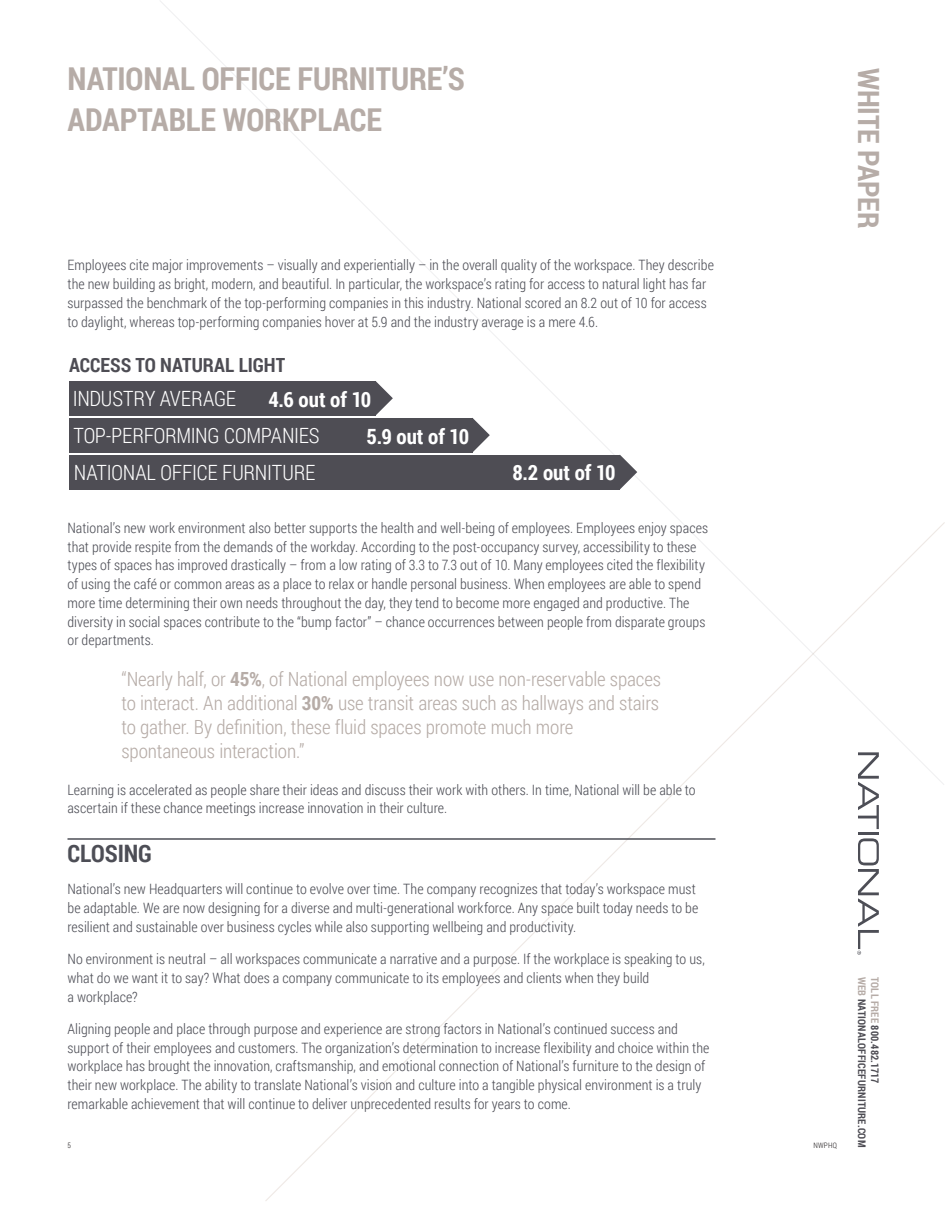
<style>
.page{position:relative;width:945px;height:1215px;background:#fff}
.page>*{position:absolute;margin:0;border:0;box-sizing:border-box;transform-origin:0 0}
.Title__second_page{font:700 31.5px "Roboto Condensed";letter-spacing:-.005em;color:#b6aca7}
.t1{font:700 29.25px "Roboto Condensed";letter-spacing:-.005em;color:#b6aca7}
.Heading{font:700 24px "Roboto Condensed";letter-spacing:-.005em;color:#4d4e56}
.Body{font:300 21px "Roboto Condensed";letter-spacing:-.01em;color:#fff}
.Body-2{font:700 21px "Roboto Condensed";color:#fff}
.Body-3{font:300 19.5px/24px "Roboto Condensed";letter-spacing:-.01em;color:#b6aca7}
.Title__second_page-2{font:700 19.5px "Roboto Condensed";color:#4e4d54}
.Body-4{font:300 14.25px/18.8px "Roboto Condensed";letter-spacing:.005em;color:#4d4e56}
.t2{font:700 10.5px/12.8px "Roboto Condensed";letter-spacing:.02em;color:#4e4d54}
._02_form_number{font:300 7.5px "Roboto Condensed";letter-spacing:.025em;color:#231f20}
.s1{font-weight:700}
.s2{color:#b6aca7}
</style>
<div class="page">
<svg style="left:858px;top:752px;width:21px;height:77px"></svg>
<hr style="left:858px;top:832px;width:21px;height:3px;background:#4d4e56">
<svg style="left:857px;top:838px;width:22px;height:117px"></svg>
<hr style="left:68px;top:838px;width:648px;height:2px;background:#4d4e56">
<div style="left:69px;top:455px;width:551px;height:34px;background:#4e4d54"></div>
<svg style="left:620px;top:455px;width:17px;height:34px"></svg>
<div style="left:69px;top:418px;width:404px;height:34px;background:#4e4d54"></div>
<svg style="left:455px;top:418px;width:35px;height:35px"></svg>
<div style="left:69px;top:381px;width:307px;height:35px;background:#4e4d54"></div>
<svg style="left:376px;top:381px;width:17px;height:34px"></svg>
<p class="Title__second_page" style="left:68px;top:57px;width:399px">NATIONAL OFFICE FURNITURE’S</p>
<p class="Title__second_page" style="left:68px;top:97px;width:316px">ADAPTABLE WORKPLACE</p>
<p class="Body-4" style="left:68px;top:255px;width:648px">Employees cite major improvements – visually and experientially – in the overall quality of the workspace. They describe the new building as bright, modern, and beautiful. In particular, the workspace’s rating for access to natural light has far surpassed the benchmark of the top-performing companies in this industry. National scored an 8.2 out of 10 for access to daylight, whereas top-performing companies hover at 5.9 and the industry average is a mere 4.6.</p>
<p class="Title__second_page-2" style="left:69px;top:351px;width:218px">ACCESS TO NATURAL LIGHT</p>
<p class="Body-2" style="left:268px;top:385px;width:104px">4.6 out of 10</p>
<p class="Body" style="left:73px;top:384px;width:165px">INDUSTRY AVERAGE</p>
<p class="Body" style="left:73px;top:421px;width:247px">TOP-PERFORMING COMPANIES</p>
<p class="Body" style="left:74px;top:458px;width:243px">NATIONAL OFFICE FURNITURE</p>
<p class="Body-2" style="left:367px;top:421px;width:104px">5.9 out of 10</p>
<p class="Body-2" style="left:512px;top:457px;width:105px">8.2 out of 10</p>
<p class="Body-4" style="left:68px;top:518px;width:642px">National’s new work environment also better supports the health and well-being of employees. Employees enjoy spaces that provide respite from the demands of the workday. According to the post-occupancy survey, accessibility to these types of spaces has improved drastically – from a low rating of 3.3 to 7.3 out of 10. Many employees cited the flexibility of using the café or common areas as a place to relax or handle personal business. When employees are able to spend more time determining their own needs throughout the day, they tend to become more engaged and productive. The diversity in social spaces contribute to the “bump factor” – chance occurrences between people from disparate groups or departments.</p>
<p class="Body-3" style="left:122px;top:666px;width:541px">“Nearly half, or <span class="s1">45%</span>, of National employees now use non-reservable spaces to interact. An additional <span class="s1">30%</span> use transit areas such as hallways and stairs to gather. By definition, these fluid spaces promote much more spontaneous interaction.”</p>
<p class="Body-4" style="left:68px;top:780px;width:630px">Learning is accelerated as people share their ideas and discuss their work with others. In time, National will be able to ascertain if these chance meetings increase innovation in their culture.</p>
<p class="Heading" style="left:68px;top:837px;width:86px">CLOSING</p>
<p class="Body-4" style="left:68px;top:879px;width:632px">National’s new Headquarters will continue to evolve over time. The company recognizes that today’s workspace must be adaptable. We are now designing for a diverse and multi-generational workforce. Any space built today needs to be resilient and sustainable over business cycles while also supporting wellbeing and productivity.</p>
<p class="Body-4" style="left:68px;top:949px;width:639px">No environment is neutral – all workspaces communicate a narrative and a purpose. If the workplace is speaking to us, what do we want it to say? What does a company communicate to its employees and clients when they build<br>a workplace?</p>
<p class="Body-4" style="left:68px;top:1019px;width:644px">Aligning people and place through purpose and experience are strong factors in National’s continued success and support of their employees and customers. The organization’s determination to increase flexibility and choice within the workplace has brought the innovation, craftsmanship, and emotional connection of National’s furniture to the design of their new workplace. The ability to translate National’s vision and culture into a tangible physical environment is a truly remarkable achievement that will continue to deliver unprecedented results for years to come.</p>
<p class="_02_form_number" style="left:68px;top:1140px;width:5px">5</p>
<h2 class="t1" style="left:889px;top:68px;width:162px;rotate:90deg">WHITE PAPER</h2>
<p class="_02_form_number" style="left:814px;top:1140px;width:25px">NWPHQ</p>
<p class="t2" style="left:882px;top:977px;width:172px;rotate:90deg"><span class="s2">TOLL FREE</span> 800.482.1717<br><span class="s2">WEB</span> NATIONALOFFICEFURNITURE.COM</p>
</div>
